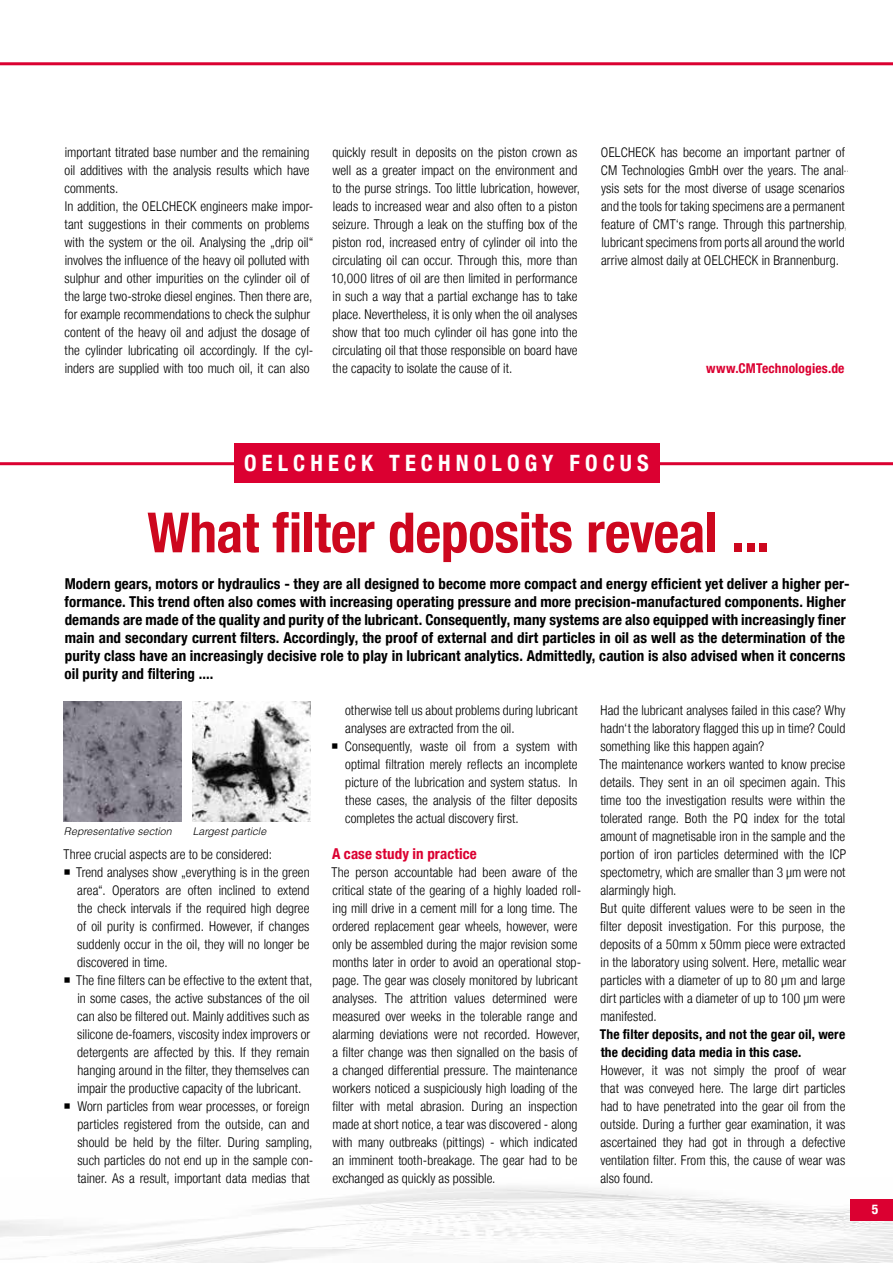
<style>
.page{position:relative;width:893px;height:1263px;background:#fff}
.page>*{position:absolute;margin:0;border:0;box-sizing:border-box;transform-origin:0 0}
.t1{font:700 condensed 55.5px "Helvetica Neue LT";letter-spacing:-.005em;color:#cd071e}
.t2{font:700 condensed 22.5px "Helvetica Neue LT";letter-spacing:.23em;color:#fff}
.t3{font:700 condensed 15px/18px "Helvetica Neue LT";letter-spacing:.005em;color:#000}
.t4{font:700 condensed 15px "Helvetica Neue LT";letter-spacing:.01em;color:#db0031}
.t5{font:300 condensed 13.5px/18px "Helvetica Neue LT";letter-spacing:.005em;color:#000}
.t6{font:700 condensed 13.5px/18px "Helvetica Neue LT";letter-spacing:.01em;color:#000}
.t7{font:700 condensed 13.5px "Helvetica Neue LT";letter-spacing:.01em;color:#db0031}
.t8{font:700 condensed 13.5px "Helvetica Neue LT";color:#fff}
.t9{font:italic 300 10.5px "Helvetica";letter-spacing:.005em;color:#000}
</style>
<div class="page">
<img style="left:0;top:1186px;width:893px;height:77px">
<div style="left:850px;top:1199px;width:43px;height:21px;background:#db0031"></div>
<hr style="left:0;top:462px;width:893px;height:3px;background:#db0031">
<hr style="left:0;top:62px;width:893px;height:3px;background:#db0031">
<div style="left:234px;top:443px;width:425px;height:40px;background:#db0031"></div>
<img style="left:64px;top:702px;width:117px;height:119px">
<img style="left:193px;top:702px;width:117px;height:119px">
<p class="t5" style="left:65px;top:143px;width:250px">important titrated base number and the remaining oil additives with the analysis results which have comments.<br>In addition, the OELCHECK engineers make impor&shy;tant suggestions in their comments on problems with the system or the oil. Analysing the „drip oil“ involves the influence of the heavy oil polluted with sulphur and other impurities on the cylinder oil of the large two-stroke diesel engines. Then there are, for example recommendations to check the sulphur content of the heavy oil and adjust the dosage of the cylinder lubricating oil accordingly. If the cyl&shy;inders are supplied with too much oil, it can also</p>
<p class="t5" style="left:331px;top:143px;width:251px">quickly result in deposits on the piston crown as well as a greater impact on the environment and to the purse strings. Too little lubrication, however, leads to increased wear and also often to a piston seizure. Through a leak on the stuffing box of the piston rod, increased entry of cylinder oil into the circulating oil can occur. Through this, more than 10,000 litres of oil are then limited in performance in such a way that a partial exchange has to take place. Nevertheless, it is only when the oil analyses show that too much cylinder oil has gone into the circulating oil that those responsible on board have the capacity to isolate the cause of it.</p>
<p class="t5" style="left:601px;top:143px;width:249px">OELCHECK has become an important partner of CM Technologies GmbH over the years. The anal&shy;ysis sets for the most diverse of usage scenarios and the tools for taking specimens are a permanent feature of CMT‘s range. Through this partnership, lubricant specimens from ports all around the world arrive almost daily at OELCHECK in Brannenburg.</p>
<p class="t7" style="left:706px;top:360px;width:140px">www.CMTechnologies.de</p>
<h2 class="t2" style="left:244px;top:449px;width:406px">OELCHECK TECHNOLOGY FOCUS</h2>
<h1 class="t1" style="left:147px;top:499px;width:624px">What filter deposits reveal ...</h1>
<p class="t3" style="left:65px;top:575px;width:787px">Modern gears, motors or hydraulics - they are all designed to become more compact and energy efficient yet deliver a higher per&shy;formance. This trend often also comes with increasing operating pressure and more precision-manufactured components. Higher demands are made of the quality and purity of the lubricant. Consequently, many systems are also equipped with increasingly finer main and secondary current filters. Accordingly, the proof of external and dirt particles in oil as well as the determination of the purity class have an increasingly decisive role to play in lubricant analytics. Admittedly, caution is also advised when it concerns oil purity and filtering ....</p>
<p class="t9" style="left:64px;top:825px;width:109px">Representative section</p>
<p class="t9" style="left:193px;top:825px;width:75px">Largest particle</p>
<p class="t5" style="left:76px;top:845px;width:239px;text-indent:-13px">Three crucial aspects are to be considered:<br>Trend analyses show „everything is in the green area“. Operators are often inclined to extend the check intervals if the required high degree of oil purity is confirmed. However, if changes suddenly occur in the oil, they will no longer be discovered in time.<br>The fine filters can be effective to the extent that, in some cases, the active substances of the oil can also be filtered out. Mainly additives such as silicone de-foamers, viscosity index improvers or detergents are affected by this. If they remain hanging around in the filter, they themselves can impair the productive capacity of the lubricant.<br>Worn particles from wear processes, or foreign particles registered from the outside, can and should be held by the filter. During sampling, such particles do not end up in the sample con&shy;tainer. As a result, important data medias that</p>
<p class="t5" style="left:345px;top:701px;width:234px">otherwise tell us about problems during lubricant analyses are extracted from the oil.<br>Consequently, waste oil from a system with optimal filtration merely reflects an incomplete picture of the lubrication and system status. In these cases, the analysis of the filter deposits completes the actual discovery first.</p>
<p class="t4" style="left:332px;top:845px;width:146px">A case study in practice</p>
<p class="t5" style="left:331px;top:863px;width:251px">The person accountable had been aware of the critical state of the gearing of a highly loaded roll&shy;ing mill drive in a cement mill for a long time. The ordered replacement gear wheels, however, were only be assembled during the major revision some months later in order to avoid an operational stop&shy;page. The gear was closely monitored by lubricant analyses. The attrition values determined were measured over weeks in the tolerable range and alarming deviations were not recorded. However, a filter change was then signalled on the basis of a changed differential pressure. The maintenance workers noticed a suspiciously high loading of the filter with metal abrasion. During an inspection made at short notice, a tear was discovered - along with many outbreaks (pittings) - which indicated an imminent tooth-breakage. The gear had to be exchanged as quickly as possible.</p>
<p class="t5" style="left:599px;top:701px;width:248px">Had the lubricant analyses failed in this case? Why hadn‘t the laboratory flagged this up in time? Could something like this happen again?<br>The maintenance workers wanted to know precise details. They sent in an oil specimen again. This time too the investigation results were within the tolerated range. Both the PQ index for the total amount of magnetisable iron in the sample and the portion of iron particles determined with the ICP spectometry, which are smaller than 3 µm were not alarmingly high.<br>But quite different values were to be seen in the filter deposit investigation. For this purpose, the deposits of a 50mm x 50mm piece were extracted in the laboratory using solvent. Here, metallic wear particles with a diameter of up to 80 µm and large dirt particles with a diameter of up to 100 µm were manifested.</p>
<p class="t6" style="left:600px;top:1025px;width:247px">The filter deposits, and not the gear oil, were the deciding data media in this case.</p>
<p class="t5" style="left:600px;top:1061px;width:247px;text-align:justify">However, it was not simply the proof of wear that was conveyed here. The large dirt particles had to have penetrated into the gear oil from the outside. During a further gear examination, it was ascertained they had got in through a defective ventilation filter. From this, the cause of wear was also found.</p>
<p class="t8" style="left:872px;top:1201px;width:8px">5</p>
<p class="t8" style="left:868px;top:1202px;width:8px">5</p>
</div>
